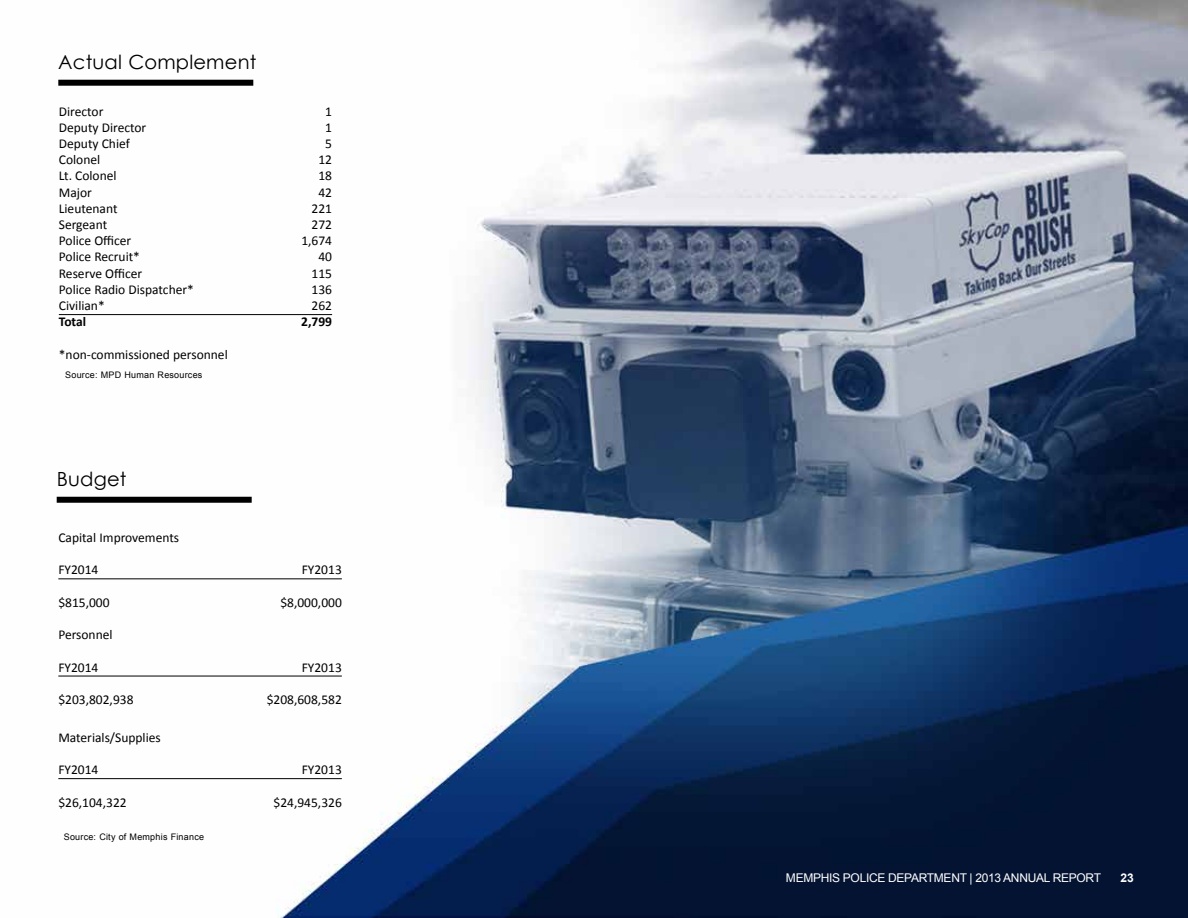
<style>
.page{position:relative;width:1188px;height:918px;background:#fff}
.page>*{position:absolute;margin:0;border:0;box-sizing:border-box;transform-origin:0 0}
.t1{font:19.5px "Century Gothic";letter-spacing:.01em;color:#000}
.t2{font:13.5px "Calibri";color:#000}
.t3{font:700 13.5px "Calibri";color:#000}
.t4{font:12px "Arial";letter-spacing:-.025em;color:#fff}
.t5{font:700 12px "Arial";color:#fff}
.t6{font:9px "Arial";letter-spacing:.025em;color:#000}
</style>
<div class="page">
<img style="left:56px;top:0;width:1132px;height:918px">
<hr style="left:59px;top:314px;width:273px;height:1px;background:#000">
<hr style="left:58px;top:578px;width:284px;height:1px;background:#000">
<hr style="left:58px;top:676px;width:284px;height:1px;background:#000">
<hr style="left:58px;top:778px;width:284px;height:1px;background:#000">
<div style="left:58px;top:80px;width:195px;height:6px;background:#000"></div>
<div style="left:57px;top:497px;width:195px;height:6px;background:#000"></div>
<h1 class="t1" style="left:58px;top:50px;width:200px">Actual Complement</h1>
<p class="t2" style="left:59px;top:103px;width:46px">Director</p>
<p class="t2" style="left:325px;top:103px;width:8px">1</p>
<p class="t2" style="left:59px;top:119px;width:89px">Deputy Director</p>
<p class="t2" style="left:325px;top:119px;width:8px">1</p>
<p class="t2" style="left:59px;top:135px;width:72px">Deputy Chief</p>
<p class="t2" style="left:325px;top:135px;width:8px">5</p>
<p class="t2" style="left:59px;top:151px;width:43px">Colonel</p>
<p class="t2" style="left:318px;top:151px;width:15px">12</p>
<p class="t2" style="left:59px;top:167px;width:59px">Lt. Colonel</p>
<p class="t2" style="left:318px;top:167px;width:15px">18</p>
<p class="t2" style="left:59px;top:184px;width:35px">Major</p>
<p class="t2" style="left:318px;top:184px;width:15px">42</p>
<p class="t2" style="left:59px;top:200px;width:60px">Lieutenant</p>
<p class="t2" style="left:312px;top:200px;width:22px">221</p>
<p class="t2" style="left:59px;top:216px;width:50px">Sergeant</p>
<p class="t2" style="left:312px;top:216px;width:22px">272</p>
<p class="t2" style="left:59px;top:232px;width:74px">Police Officer</p>
<p class="t2" style="left:301px;top:232px;width:32px">1,674</p>
<p class="t2" style="left:59px;top:248px;width:83px">Police Recruit*</p>
<p class="t2" style="left:318px;top:248px;width:15px">40</p>
<p class="t2" style="left:59px;top:265px;width:85px">Reserve Officer</p>
<p class="t2" style="left:312px;top:265px;width:22px">115</p>
<p class="t2" style="left:59px;top:281px;width:137px">Police Radio Dispatcher*</p>
<p class="t2" style="left:312px;top:281px;width:22px">136</p>
<p class="t2" style="left:59px;top:297px;width:47px">Civilian*</p>
<p class="t2" style="left:312px;top:297px;width:22px">262</p>
<p class="t3" style="left:59px;top:313px;width:29px">Total</p>
<p class="t3" style="left:301px;top:313px;width:32px">2,799</p>
<p class="t2" style="left:59px;top:346px;width:170px">*non-commissioned personnel</p>
<p class="t6" style="left:65px;top:369px;width:139px">Source: MPD Human Resources</p>
<h1 class="t1" style="left:57px;top:467px;width:71px">Budget</h1>
<p class="t2" style="left:58px;top:529px;width:122px">Capital Improvements</p>
<p class="t2" style="left:58px;top:561px;width:42px">FY2014</p>
<p class="t2" style="left:302px;top:561px;width:42px">FY2013</p>
<p class="t2" style="left:58px;top:594px;width:53px">$815,000</p>
<p class="t2" style="left:280px;top:594px;width:63px">$8,000,000</p>
<p class="t2" style="left:58px;top:626px;width:56px">Personnel</p>
<p class="t2" style="left:58px;top:659px;width:42px">FY2014</p>
<p class="t2" style="left:302px;top:659px;width:42px">FY2013</p>
<p class="t2" style="left:58px;top:691px;width:77px">$203,802,938</p>
<p class="t2" style="left:267px;top:691px;width:77px">$208,608,582</p>
<p class="t2" style="left:58px;top:729px;width:104px">Materials/Supplies</p>
<p class="t2" style="left:58px;top:761px;width:42px">FY2014</p>
<p class="t2" style="left:302px;top:761px;width:42px">FY2013</p>
<p class="t2" style="left:58px;top:794px;width:70px">$26,104,322</p>
<p class="t2" style="left:274px;top:794px;width:70px">$24,945,326</p>
<p class="t6" style="left:64px;top:830px;width:142px">Source: City of Memphis Finance</p>
<p class="t4" style="left:786px;top:869px;width:317px">MEMPHIS POLICE DEPARTMENT | 2013 ANNUAL REPORT</p>
<p class="t5" style="left:1121px;top:869px;width:15px">23</p>
</div>
